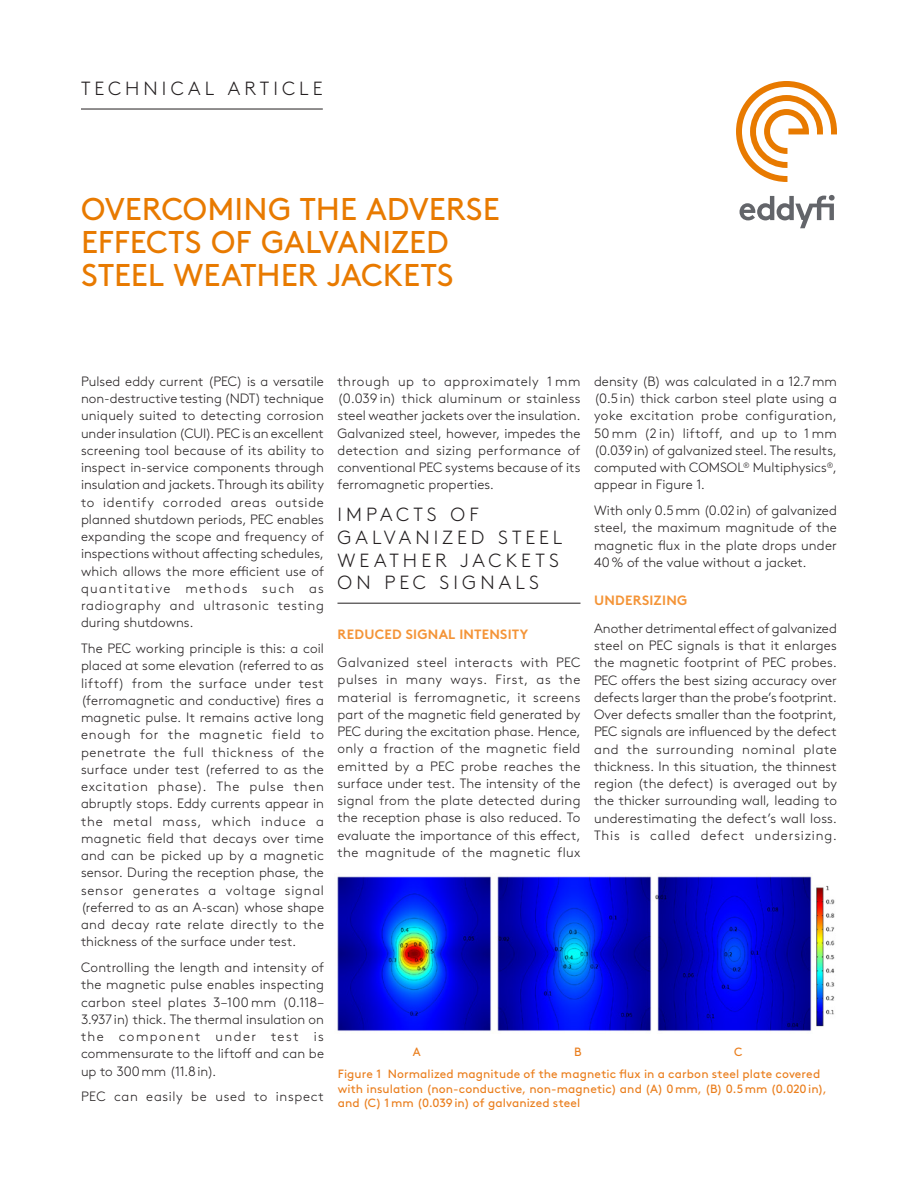
<style>
.page{position:relative;width:918px;height:1188px;background:#fff}
.page>*{position:absolute;margin:0;border:0;box-sizing:border-box;transform-origin:0 0}
.Grand_titre{font:31.5px/33.2px "Brown Std";color:#e87a00}
.Sur-titre_p1{font:300 19.05px/22.8px "Brown Std";letter-spacing:.21em;color:#231f20}
.Texte_courant_gauche{font:300 13.5px/17.2px "Brown Std";letter-spacing:.01em;color:#231f20;text-align:justify}
.Sous-titre_gauche{font:700 13.5px "Brown Std";letter-spacing:.02em;color:#f49437}
.Texte_courant_gauche-2{font:300 13.5px "Brown Std";letter-spacing:.045em;color:#231f20}
.Vignette{font:12px/14.4px "Brown Std";letter-spacing:.01em;color:#ea7e1d}
</style>
<div class="page">
<svg style="left:736px;top:81px;width:101px;height:101px"></svg>
<svg style="left:740px;top:195px;width:95px;height:33px"></svg>
<img style="left:337px;top:876px;width:498px;height:155px">
<hr style="left:338px;top:603px;width:242px;height:1px;background:#231f20">
<hr style="left:81px;top:109px;width:242px;height:1px;background:#231f20">
<p class="Sur-titre_p1" style="left:81px;top:78px;width:243px">TECHNICAL ARTICLE</p>
<p class="Grand_titre" style="left:81px;top:192px;width:420px">OVERCOMING THE ADVERSE<br>EFFECTS OF GALVANIZED<br>STEEL WEATHER JACKETS</p>
<p class="Texte_courant_gauche" style="left:81px;top:373px;width:245px">Pulsed eddy current (PEC) is a versatile non-destructive testing (NDT) technique uniquely suited to detecting corrosion under insulation (CUI). PEC is an excellent screening tool because of its ability to inspect in-service components through insulation and jackets. Through its ability to identify corroded areas outside planned shutdown periods, PEC enables expanding the scope and frequency of inspections without affecting schedules, which allows the more efficient use of quantitative methods such as radiography and ultrasonic testing during shutdowns.</p>
<p class="Texte_courant_gauche" style="left:81px;top:640px;width:245px">The PEC working principle is this: a coil placed at some elevation (referred to as liftoff) from the surface under test (ferromagnetic and conductive) fires a magnetic pulse. It remains active long enough for the magnetic field to penetrate the full thickness of the surface under test (referred to as the excitation phase). The pulse then abruptly stops. Eddy currents appear in the metal mass, which induce a magnetic field that decays over time and can be picked up by a magnetic sensor. During the reception phase, the sensor generates a voltage signal (referred to as an A-scan) whose shape and decay rate relate directly to the thickness of the surface under test.</p>
<p class="Texte_courant_gauche" style="left:81px;top:959px;width:245px">Controlling the length and intensity of the magnetic pulse enables inspecting carbon steel plates 3–100 mm (0.118– 3.937in) thick. The thermal insulation on the component under test is commensurate to the liftoff and can be up to 300mm (11.8in).</p>
<p class="Texte_courant_gauche-2" style="left:81px;top:1089px;width:244px">PEC can easily be used to inspect</p>
<p class="Texte_courant_gauche" style="left:338px;top:373px;width:245px">through up to approximately 1 mm (0.039 in) thick aluminum or stainless steel weather jackets over the insulation.<br>Galvanized steel, however, impedes the detection and sizing performance of conventional PEC systems because of its ferromagnetic properties.</p>
<p class="Sur-titre_p1" style="left:338px;top:503px;width:226px">IMPACTS OF<br>GALVANIZED STEEL<br>WEATHER JACKETS<br>ON PEC SIGNALS</p>
<p class="Sous-titre_gauche" style="left:338px;top:626px;width:192px">REDUCED SIGNAL INTENSITY</p>
<p class="Texte_courant_gauche" style="left:338px;top:654px;width:245px">Galvanized steel interacts with PEC pulses in many ways. First, as the material is ferromagnetic, it screens part of the magnetic field generated by PEC during the excitation phase. Hence, only a fraction of the magnetic field emitted by a PEC probe reaches the surface under test. The intensity of the signal from the plate detected during the reception phase is also reduced. To evaluate the importance of this effect, the magnitude of the magnetic flux</p>
<p class="Texte_courant_gauche" style="left:594px;top:373px;width:245px">density (B) was calculated in a 12.7mm (0.5in) thick carbon steel plate using a yoke excitation probe configuration, 50 mm (2 in) liftoff, and up to 1 mm (0.039in) of galvanized steel. The results, computed with COMSOL<sup>®</sup> Multiphysics<sup>®</sup>, appear in Figure 1.</p>
<p class="Texte_courant_gauche" style="left:594px;top:502px;width:245px">With only 0.5mm (0.02in) of galvanized steel, the maximum magnitude of the magnetic flux in the plate drops under 40% of the value without a jacket.</p>
<p class="Sous-titre_gauche" style="left:594px;top:592px;width:95px">UNDERSIZING</p>
<p class="Texte_courant_gauche" style="left:594px;top:620px;width:245px">Another detrimental effect of galvanized steel on PEC signals is that it enlarges the magnetic footprint of PEC probes.<br>PEC offers the best sizing accuracy over defects larger than the probe’s footprint.<br>Over defects smaller than the footprint, PEC signals are influenced by the defect and the surrounding nominal plate thickness. In this situation, the thinnest region (the defect) is averaged out by the thicker surrounding wall, leading to underestimating the defect’s wall loss.<br>This is called defect undersizing.</p>
<p class="Vignette" style="left:413px;top:1044px;width:9px">A</p>
<p class="Vignette" style="left:574px;top:1044px;width:9px">B</p>
<p class="Vignette" style="left:734px;top:1044px;width:10px">C</p>
<p class="Vignette" style="left:338px;top:1067px;width:491px">Figure 1 Normalized magnitude of the magnetic flux in a carbon steel plate covered with insulation (non-conductive, non-magnetic) and (A) 0mm, (B) 0.5mm (0.020in), and (C) 1mm (0.039in) of galvanized steel</p>
</div>
